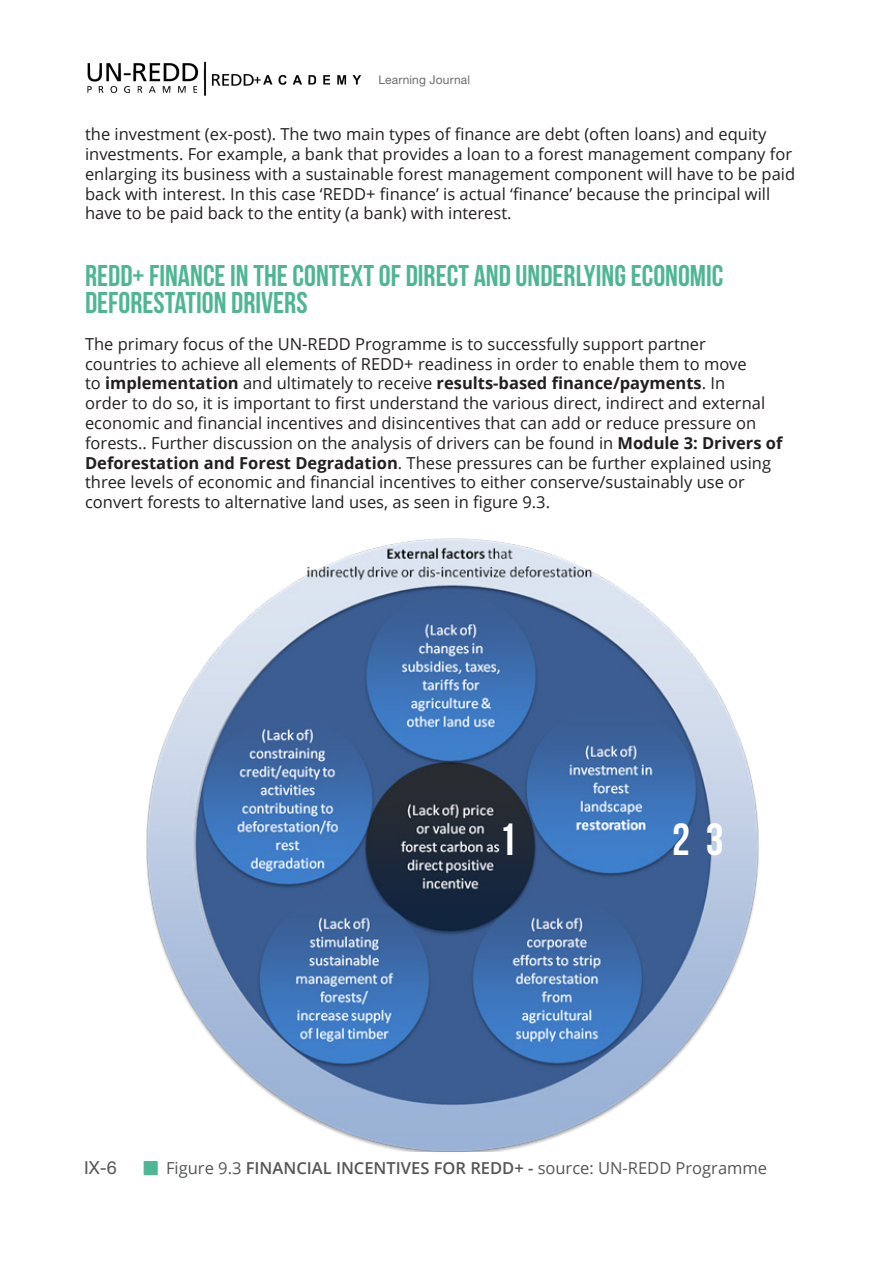
<style>
.page{position:relative;width:893px;height:1263px;background:#fff}
.page>*{position:absolute;margin:0;border:0;box-sizing:border-box;transform-origin:0 0}
.sub_section_head{font:45px "Bebas Neue";color:#fff}
.sub_section_head-2{font:30px/27px "Bebas Neue";color:#4eb692}
.t1{font:18px "Helvetica Neue";color:#545557}
.body{font:16.5px/19.8px "Open Sans";color:#231f20}
.head{font:16.5px "Open Sans";color:#545557}
.t2{font:12px "Helvetica Neue";letter-spacing:.01em;color:#6c6d70}
.s1{font-weight:700}
.s2{font-weight:600}
</style>
<div class="page">
<img style="left:87px;top:61px;width:274px;height:35px">
<img style="left:146px;top:538px;width:613px;height:613px">
<p class="t2" style="left:378px;top:71px;width:93px">Learning Journal</p>
<p class="body" style="left:85px;top:124px;width:712px">the investment (ex-post). The two main types of finance are debt (often loans) and equity investments. For example, a bank that provides a loan to a forest management company for enlarging its business with a sustainable forest management component will have to be paid back with interest. In this case ‘REDD+ finance’ is actual ‘finance’ because the principal will have to be paid back to the entity (a bank) with interest.</p>
<p class="sub_section_head-2" style="left:85px;top:262px;width:640px">REDD+ FINANCE IN THE CONTEXT OF DIRECT AND UNDERLYING ECONOMIC<br>DEFORESTATION DRIVERS</p>
<p class="body" style="left:85px;top:333px;width:699px">The primary focus of the UN-REDD Programme is to successfully support partner<br>countries to achieve all elements of REDD+ readiness in order to enable them to move<br>to <span class="s1">implementation</span> and ultimately to receive <span class="s1">results-based finance/payments</span>. In<br>order to do so, it is important to first understand the various direct, indirect and external economic and financial incentives and disincentives that can add or reduce pressure on forests.. Further discussion on the analysis of drivers can be found in <span class="s1">Module 3: Drivers of Deforestation and Forest Degradation</span>. These pressures can be further explained using three levels of economic and financial incentives to either conserve/sustainably use or convert forests to alternative land uses, as seen in figure 9.3.</p>
<p class="sub_section_head" style="left:499px;top:815px;width:19px">1</p>
<p class="sub_section_head" style="left:672px;top:815px;width:53px">2 3</p>
<p class="t1" style="left:84px;top:1154px;width:34px">IX-6</p>
<p class="head" style="left:166px;top:1157px;width:603px">Figure 9.3 <span class="s2">FINANCIAL INCENTIVES FOR REDD+ -</span> source: UN-REDD Programme</p>
</div>
